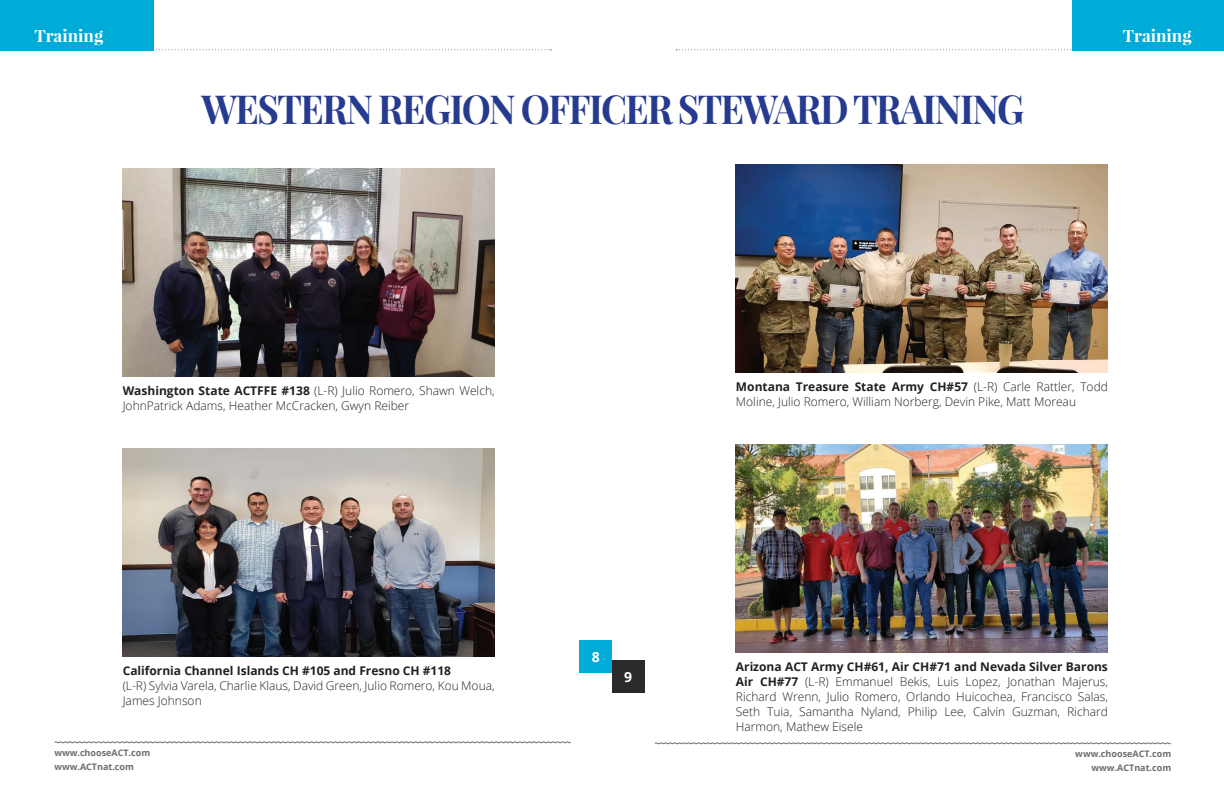
<style>
.page{position:relative;width:1224px;height:792px;background:#fff}
.page>*{position:absolute;margin:0;border:0;box-sizing:border-box;transform-origin:0 0}
.t1{font:700 40px "Playfair Display";letter-spacing:-.04em;color:#263a8f;scale:.92 1}
.t2{font:700 17px "Playfair Display";color:#fff}
.t3{font:700 14px "Open Sans";color:#fff}
.t4{font:300 12px/15px "Open Sans";color:#231f20}
.t5{font:700 12px "Open Sans";color:#231f20}
.t6{font:700 9px/14px "Open Sans";color:#6c6d70;text-align:right}
.s1{font-weight:700}
</style>
<div class="page">
<img style="left:123px;top:169px;width:372px;height:208px">
<img style="left:123px;top:449px;width:372px;height:208px">
<svg style="left:156px;top:49px;width:395px;height:1px"></svg>
<div style="left:0;top:0;width:154px;height:50px;background:#00acd7"></div>
<svg style="left:676px;top:49px;width:396px;height:1px"></svg>
<div style="left:1072px;top:0;width:152px;height:50px;background:#00acd7"></div>
<svg style="left:654px;top:742px;width:517px;height:2px"></svg>
<svg style="left:54px;top:741px;width:517px;height:2px"></svg>
<div style="left:579px;top:641px;width:33px;height:32px;background:#00acd7"></div>
<div style="left:612px;top:661px;width:33px;height:32px;background:#2c292b"></div>
<img style="left:736px;top:165px;width:372px;height:208px">
<img style="left:736px;top:445px;width:372px;height:208px">
<h2 class="t2" style="left:34px;top:24px;width:70px">Training</h2>
<h2 class="t2" style="left:1123px;top:24px;width:70px">Training</h2>
<h1 class="t1" style="left:201px;top:84px;width:896px">WESTERN REGION OFFICER STEWARD TRAINING</h1>
<p class="t4" style="left:123px;top:383px;width:374px"><span class="s1">Washington State ACTFFE #138</span> (L-R) Julio Romero, Shawn Welch,<br>JohnPatrick Adams, Heather McCracken, Gwyn Reiber</p>
<p class="t4" style="left:736px;top:379px;width:374px"><span class="s1">Montana Treasure State Army CH#57</span> (L-R) Carle Rattler, Todd<br>Moline, Julio Romero, William Norberg, Devin Pike, Matt Moreau</p>
<p class="t5" style="left:123px;top:662px;width:330px">California Channel Islands CH #105 and Fresno CH #118</p>
<p class="t4" style="left:123px;top:678px;width:374px">(L-R) Sylvia Varela, Charlie Klaus, David Green, Julio Romero, Kou Moua,<br>James Johnson</p>
<p class="t3" style="left:592px;top:647px;width:9px">8</p>
<p class="t3" style="left:624px;top:667px;width:9px">9</p>
<p class="t4" style="left:736px;top:659px;width:374px;text-align:justify"><span class="s1">Arizona ACT Army CH#61, Air CH#71 and Nevada Silver Barons Air CH#77</span> (L-R) Emmanuel Bekis, Luis Lopez, Jonathan Majerus, Richard Wrenn, Julio Romero, Orlando Huicochea, Francisco Salas, Seth Tuia, Samantha Nyland, Philip Lee, Calvin Guzman, Richard Harmon, Mathew Eisele</p>
<p class="t6" style="left:54px;top:745px;width:97px;text-align:left">www.chooseACT.com www.ACTnat.com</p>
<p class="t6" style="left:1075px;top:746px;width:97px">www.chooseACT.com www.ACTnat.com</p>
</div>
